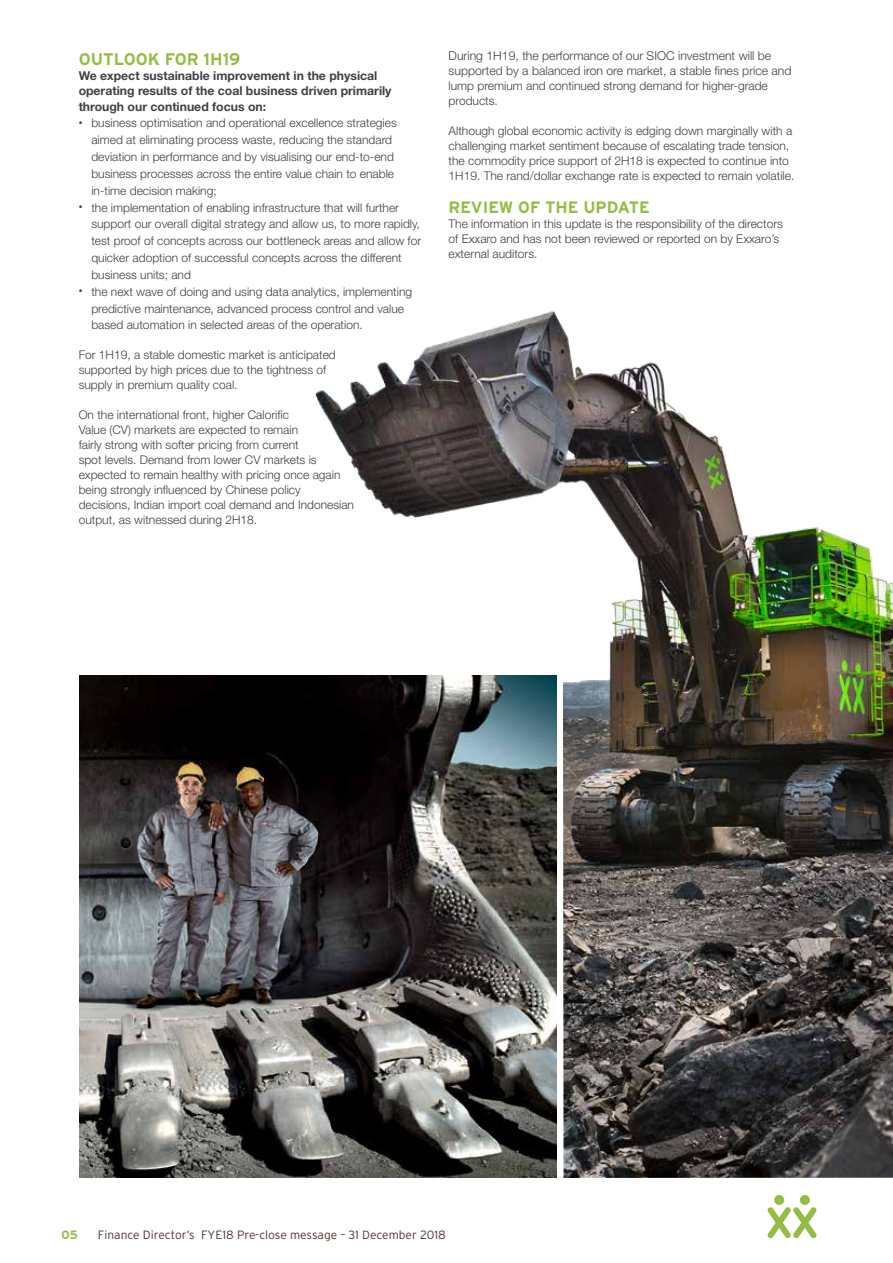
<style>
.page{position:relative;width:893px;height:1263px;background:#fff}
.page>*{position:absolute;margin:0;border:0;box-sizing:border-box;transform-origin:0 0}
.t1{font:700 16.8px "Interstate";color:#95bc45}
.t2{font:700 16.5px "Interstate";color:#95bc45}
.t3{font:700 12.3px/15.3px "Helvetica Neue LT Std";color:#414042}
.t4{font:300 12.3px/15.3px "Helvetica Neue LT Std";color:#414042}
.t5{font:300 12px/15px "Helvetica Neue LT Std";color:#414042}
.t6{font:300 12px "Interstate";color:#4c3933}
.t7{font:700 12px "Interstate";color:#95bc45}
.s1{font-family:"Interstate";font-weight:400;font-size:9px}
</style>
<div class="page">
<svg style="left:767px;top:1195px;width:50px;height:44px"></svg>
<img style="left:80px;top:675px;width:65px;height:503px">
<img style="left:145px;top:310px;width:748px;height:868px">
<h1 class="t1" style="left:79px;top:49px;width:163px">OUTLOOK FOR 1H19</h1>
<p class="t3" style="left:79px;top:68px;width:314px">We expect sustainable improvement in the physical operating results of the coal business driven primarily through our continued focus on:</p>
<p class="t5" style="left:91px;top:114px;width:307px;line-height:16.8px;text-indent:-13px"><span class="s1">•</span> business optimisation and operational excellence strategies aimed at eliminating process waste, reducing the standard deviation in performance and by visualising our end-to-end business processes across the entire value chain to enable in-time decision making;</p>
<p class="t5" style="left:91px;top:199px;width:331px;line-height:16.8px;text-indent:-13px"><span class="s1">•</span> the implementation of enabling infrastructure that will further support our overall digital strategy and allow us, to more rapidly, test proof of concepts across our bottleneck areas and allow for quicker adoption of successful concepts across the different business units; and</p>
<p class="t5" style="left:91px;top:283px;width:322px;line-height:16.8px;text-indent:-13px"><span class="s1">•</span> the next wave of doing and using data analytics, implementing predictive maintenance, advanced process control and value based automation in selected areas of the operation.</p>
<p class="t5" style="left:79px;top:347px;width:259px">For 1H19, a stable domestic market is anticipated supported by high prices due to the tightness of supply in premium quality coal.</p>
<p class="t5" style="left:79px;top:407px;width:277px">On the international front, higher Calorific<br>Value (CV) markets are expected to remain<br>fairly strong with softer pricing from current<br>spot levels. Demand from lower CV markets is expected to remain healthy with pricing once again being strongly influenced by Chinese policy decisions, Indian import coal demand and Indonesian output, as witnessed during 2H18.</p>
<p class="t4" style="left:449px;top:47px;width:344px">During 1H19, the performance of our SIOC investment will be supported by a balanced iron ore market, a stable fines price and</p>
<p class="t5" style="left:449px;top:78px;width:321px">lump premium and continued strong demand for higher-grade products.</p>
<p class="t5" style="left:449px;top:123px;width:347px">Although global economic activity is edging down marginally with a challenging market sentiment because of escalating trade tension, the commodity price support of 2H18 is expected to continue into 1H19. The rand/dollar exchange rate is expected to remain volatile.</p>
<h2 class="t2" style="left:449px;top:198px;width:203px">REVIEW OF THE UPDATE</h2>
<p class="t5" style="left:449px;top:216px;width:336px">The information in this update is the responsibility of the directors of Exxaro and has not been reviewed or reported on by Exxaro’s external auditors.</p>
<p class="t7" style="left:62px;top:1228px;width:18px">05</p>
<p class="t6" style="left:98px;top:1228px;width:349px">Finance Director’s FYE18 Pre-close message – 31 December 2018</p>
</div>
